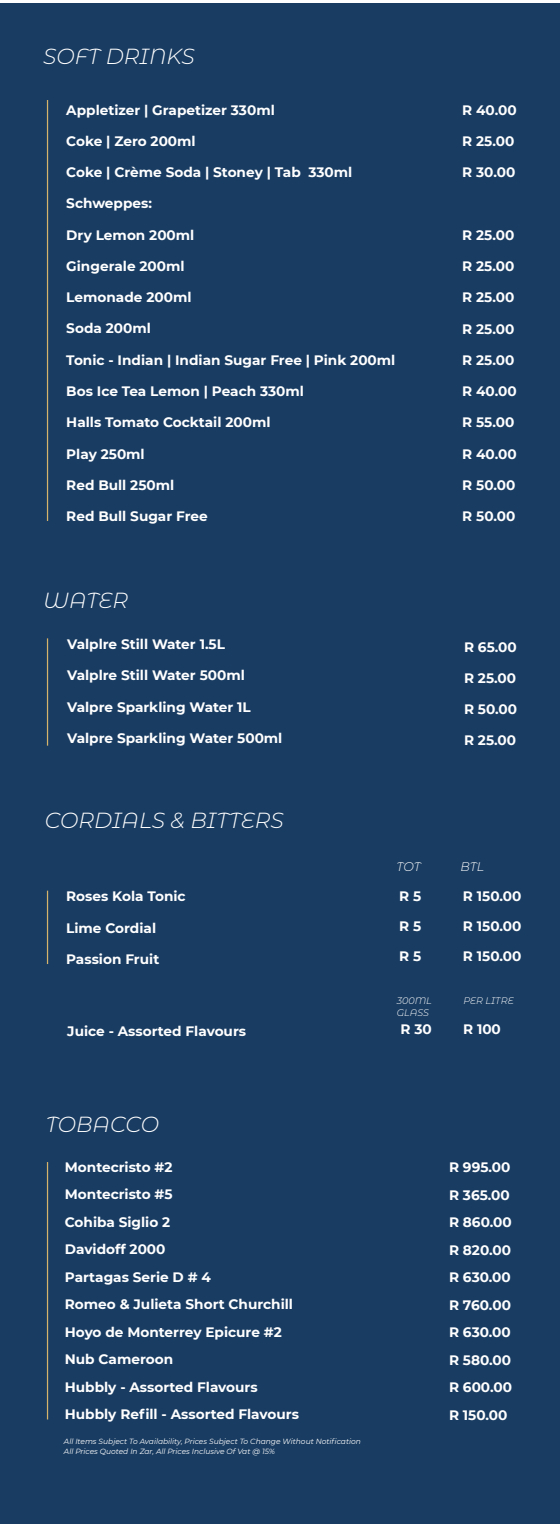
<style>
.page{position:relative;width:560px;height:1524px;background:#fff}
.page>*{position:absolute;margin:0;border:0;box-sizing:border-box;transform-origin:0 0}
.t1{font:italic 300 21.88px "Montserrat Alternates";color:#fff}
.t2{font:700 13.62px/27.5px "Montserrat";color:#fff}
.t3{font:italic 300 12.5px "Montserrat Alternates";letter-spacing:-.005em;color:#fff}
.t4{font:italic 300 9.62px "Montserrat Alternates";color:#fff}
.t5{font:italic 7.5px/10px "Montserrat";color:#fff}
</style>
<div class="page">
<div style="left:0;top:4px;width:560px;height:1520px;background:#193c62"></div>
<hr style="left:47px;top:100px;width:1px;height:421px;background:#d6b36a">
<hr style="left:47px;top:638px;width:1px;height:107px;background:#d6b36a">
<hr style="left:47px;top:890px;width:1px;height:74px;background:#d6b36a">
<hr style="left:47px;top:1162px;width:1px;height:257px;background:#d6b36a">
<h1 class="t1" style="left:43px;top:41px;width:153px">SOFT DRINKS</h1>
<p class="t2" style="left:66px;top:95px;width:210px">Appletizer | Grapetizer 330ml</p>
<p class="t2" style="left:66px;top:127px;width:131px">Coke | Zero 200ml</p>
<p class="t2" style="left:66px;top:158px;width:288px">Coke | Crème Soda | Stoney | Tab 330ml</p>
<p class="t2" style="left:66px;top:189px;width:87px">Schweppes:</p>
<p class="t2" style="left:66px;top:220px;width:130px">Dry Lemon 200ml</p>
<p class="t2" style="left:66px;top:252px;width:120px">Gingerale 200ml</p>
<p class="t2" style="left:66px;top:283px;width:127px">Lemonade 200ml</p>
<p class="t2" style="left:66px;top:314px;width:86px">Soda 200ml</p>
<p class="t2" style="left:66px;top:345px;width:330px">Tonic - Indian | Indian Sugar Free | Pink 200ml</p>
<p class="t2" style="left:66px;top:377px;width:239px">Bos Ice Tea Lemon | Peach 330ml</p>
<p class="t2" style="left:66px;top:408px;width:206px">Halls Tomato Cocktail 200ml</p>
<p class="t2" style="left:66px;top:439px;width:80px">Play 250ml</p>
<p class="t2" style="left:66px;top:470px;width:109px">Red Bull 250ml</p>
<p class="t2" style="left:66px;top:502px;width:143px">Red Bull Sugar Free</p>
<h1 class="t1" style="left:43px;top:585px;width:87px">WATER</h1>
<p class="t2" style="left:67px;top:630px;width:159px">Valplre Still Water 1.5L</p>
<p class="t2" style="left:67px;top:661px;width:179px">Valplre Still Water 500ml</p>
<p class="t2" style="left:67px;top:692px;width:185px">Valpre Sparkling Water 1L</p>
<p class="t2" style="left:67px;top:723px;width:217px">Valpre Sparkling Water 500ml</p>
<h1 class="t1" style="left:45px;top:806px;width:240px">CORDIALS &amp; BITTERS</h1>
<p class="t2" style="left:462px;top:95px;width:56px">R 40.00</p>
<p class="t2" style="left:462px;top:127px;width:54px">R 25.00</p>
<p class="t2" style="left:462px;top:158px;width:55px">R 30.00</p>
<p class="t2" style="left:462px;top:220px;width:54px">R 25.00</p>
<p class="t2" style="left:462px;top:252px;width:54px">R 25.00</p>
<p class="t2" style="left:462px;top:283px;width:54px">R 25.00</p>
<p class="t2" style="left:462px;top:314px;width:54px">R 25.00</p>
<p class="t2" style="left:462px;top:345px;width:54px">R 25.00</p>
<p class="t2" style="left:462px;top:377px;width:56px">R 40.00</p>
<p class="t2" style="left:462px;top:408px;width:54px">R 55.00</p>
<p class="t2" style="left:462px;top:439px;width:56px">R 40.00</p>
<p class="t2" style="left:462px;top:470px;width:55px">R 50.00</p>
<p class="t2" style="left:462px;top:502px;width:55px">R 50.00</p>
<p class="t2" style="left:464px;top:632px;width:54px">R 65.00</p>
<p class="t2" style="left:464px;top:663px;width:54px">R 25.00</p>
<p class="t2" style="left:464px;top:695px;width:55px">R 50.00</p>
<p class="t2" style="left:464px;top:726px;width:54px">R 25.00</p>
<p class="t2" style="left:66px;top:882px;width:121px">Roses Kola Tonic</p>
<p class="t2" style="left:66px;top:913px;width:91px">Lime Cordial</p>
<p class="t2" style="left:66px;top:944px;width:95px">Passion Fruit</p>
<p class="t3" style="left:396px;top:858px;width:26px">TOT</p>
<p class="t3" style="left:460px;top:858px;width:25px">BTL</p>
<p class="t2" style="left:399px;top:882px;width:24px">R 5</p>
<p class="t2" style="left:399px;top:912px;width:24px">R 5</p>
<p class="t2" style="left:399px;top:942px;width:24px">R 5</p>
<p class="t2" style="left:463px;top:882px;width:60px">R 150.00</p>
<p class="t2" style="left:463px;top:912px;width:60px">R 150.00</p>
<p class="t2" style="left:463px;top:942px;width:60px">R 150.00</p>
<p class="t4" style="left:397px;top:994px;width:37px">300ML</p>
<p class="t4" style="left:463px;top:994px;width:52px">PER LITRE</p>
<p class="t4" style="left:397px;top:1006px;width:34px">GLASS</p>
<p class="t2" style="left:67px;top:1017px;width:180px">Juice - Assorted Flavours</p>
<p class="t2" style="left:400px;top:1014px;width:33px">R 30</p>
<p class="t2" style="left:463px;top:1014px;width:39px">R 100</p>
<h1 class="t1" style="left:46px;top:1110px;width:115px">TOBACCO</h1>
<p class="t2" style="left:65px;top:1152px;width:236px">Montecristo #2<br>Montecristo #5<br>Cohiba Siglio 2<br>Davidoff 2000<br>Partagas Serie D # 4<br>Romeo &amp; Julieta Short Churchill<br>Hoyo de Monterrey Epicure #2<br>Nub Cameroon<br>Hubbly - Assorted Flavours<br>Hubbly Refill - Assorted Flavours</p>
<p class="t2" style="left:449px;top:1152px;width:64px">R 995.00<br>R 365.00<br>R 860.00<br>R 820.00<br>R 630.00<br>R 760.00<br>R 630.00<br>R 580.00<br>R 600.00<br>R 150.00</p>
<p class="t5" style="left:64px;top:1436px;width:298px">All Items Subject To Availability, Prices Subject To Change Without Notification<br>All Prices Quoted In Zar, All Prices Inclusive Of Vat @ 15%</p>
</div>
